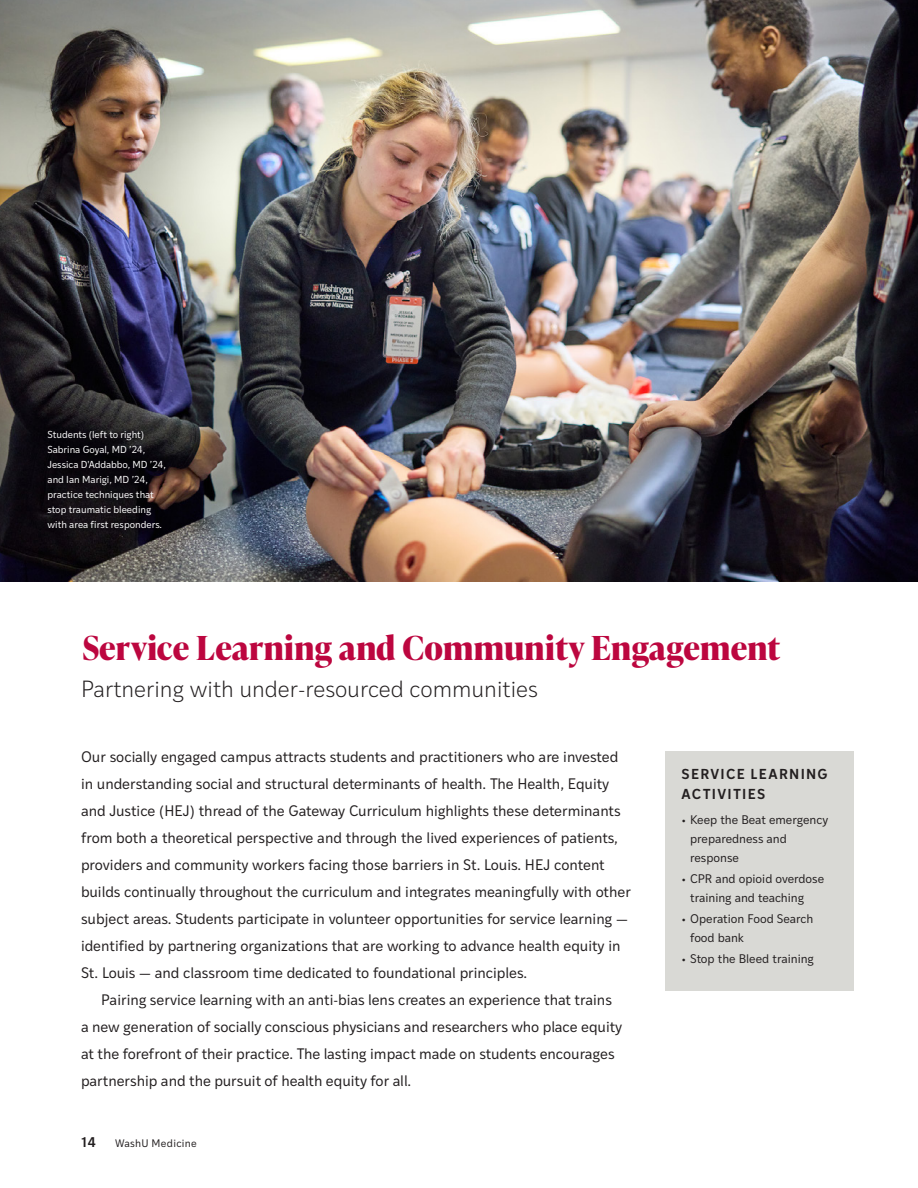
<style>
.page{position:relative;width:918px;height:1188px;background:#fff}
.page>*{position:absolute;margin:0;border:0;box-sizing:border-box;transform-origin:0 0}
.t1{font:700 33px "Ivy Presto Headline";letter-spacing:.01em;color:#bc063f}
.deck_heads{font:300 22.5px "Ivy Style Sans";color:#231f20}
.Body_No_Indent{font:14.7px/27px "Ivy Style Sans";color:#231f20}
.Body_Text{font:14.7px/27px "Ivy Style Sans";color:#231f20}
.Sidebar_Header{font:600 13.8px/19.5px "Ivy Style Sans";letter-spacing:.09em;color:#231f20}
.left_footer{font:600 13.5px "Ivy Style Sans";color:#231f20}
.t2{font:12px/18.8px "Ivy Style Sans";color:#231f20}
.left_footer-2{font:10.5px "Ivy Style Sans";letter-spacing:.025em;color:#231f20}
.reverse_caption{font:9.75px/15px "Ivy Style Sans";color:#fff}
</style>
<div class="page">
<img style="left:0;top:0;width:918px;height:582px">
<div style="left:665px;top:751px;width:189px;height:239px;background:#d9d9d5"></div>
<p class="reverse_caption" style="left:48px;top:427px;width:120px">Students (left to right)<br>Sabrina Goyal, MD ’24,<br>Jessica D'Addabbo, MD ’24, and Ian Marigi, MD ’24, practice techniques that stop traumatic bleeding with area first responders.</p>
<p class="t1" style="left:83px;top:624px;width:699px">Service Learning and Community Engagement</p>
<p class="deck_heads" style="left:81px;top:673px;width:458px">Partnering with under-resourced communities</p>
<p class="Body_No_Indent" style="left:81px;top:743px;width:551px">Our socially engaged campus attracts students and practitioners who are invested in understanding social and structural determinants of health. The Health, Equity and Justice (HEJ) thread of the Gateway Curriculum highlights these determinants from both a theoretical perspective and through the lived experiences of patients, providers and community workers facing those barriers in St. Louis. HEJ content builds continually throughout the curriculum and integrates meaningfully with other subject areas. Students participate in volunteer opportunities for service learning — identified by partnering organizations that are working to advance health equity in St. Louis — and classroom time dedicated to foundational principles.</p>
<p class="Body_Text" style="left:81px;top:986px;width:543px;text-indent:20px">Pairing service learning with an anti-bias lens creates an experience that trains a new generation of socially conscious physicians and researchers who place equity at the forefront of their practice. The lasting impact made on students encourages partnership and the pursuit of health equity for all.</p>
<p class="left_footer" style="left:81px;top:1132px;width:17px">14</p>
<p class="left_footer-2" style="left:115px;top:1136px;width:83px">WashU Medicine</p>
<p class="Sidebar_Header" style="left:682px;top:764px;width:148px">SERVICE LEARNING<br>ACTIVITIES</p>
<p class="t2" style="left:690px;top:810px;width:140px;text-indent:-9px">• Keep the Beat emergency preparedness and response</p>
<p class="t2" style="left:690px;top:869px;width:136px;text-indent:-9px">• CPR and opioid overdose training and teaching</p>
<p class="t2" style="left:690px;top:908px;width:125px;text-indent:-9px">• Operation Food Search food bank</p>
<p class="t2" style="left:681px;top:948px;width:134px">• Stop the Bleed training</p>
</div>
